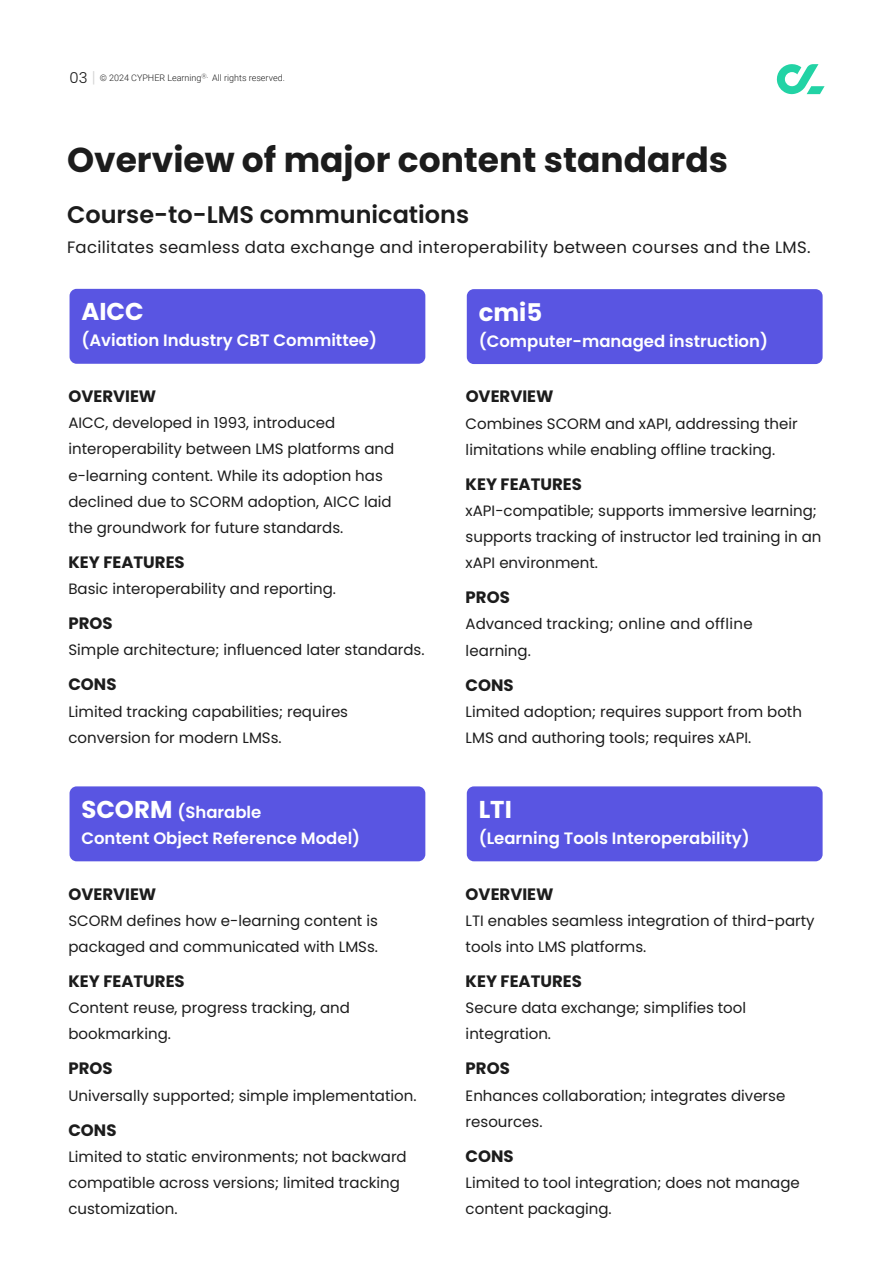
<style>
.page{position:relative;width:893px;height:1263px;background:#fff}
.page>*{position:absolute;margin:0;border:0;box-sizing:border-box;transform-origin:0 0}
.t1{font:700 34.5px "Poppins";color:#1c1c1c}
.t2{font:700 24.3px "Poppins";color:#fff}
.t3{font:600 24px "Poppins";color:#1c1c1c}
.t4{font:600 16.5px/26.1px "Poppins";color:#fff}
.t5{font:700 16.5px "Poppins";color:#1c1c1c}
.t6{font:16.5px "Poppins";letter-spacing:.02em;color:#1c1c1c}
.t7{font:15px/26.1px "Poppins";color:#1c1c1c}
.t8{font:15px/26.1px "Poppins";letter-spacing:.02em;color:#1c1c1c}
.t9{font:300 9px "Roboto";color:#1c1c1c}
.s1{font-family:"Poppins";font-size:15px}
.s2{font-family:"Poppins";font-size:15px;color:rgb(28 28 28/.2)}
.s3{font-weight:700;font-size:24.3px}
</style>
<div class="page">
<div style="left:70px;top:289px;width:355px;height:75px;background:#5955e2;border-radius:7px"></div>
<div style="left:70px;top:786px;width:355px;height:75px;background:#5955e2;border-radius:7px"></div>
<svg style="left:777px;top:64px;width:48px;height:30px"></svg>
<div style="left:467px;top:786px;width:356px;height:75px;background:#5955e2;border-radius:7px"></div>
<div style="left:467px;top:289px;width:356px;height:75px;background:#5955e2;border-radius:7px"></div>
<p class="t9" style="left:70px;top:71px;width:217px"><span class="s1">03</span> <span class="s2">|</span> © 2024 CYPHER Learning<sup>Ⓡ.</sup> All rights reserved.</p>
<h1 class="t1" style="left:67px;top:140px;width:662px">Overview of major content standards</h1>
<h3 class="t3" style="left:67px;top:201px;width:404px">Course-to-LMS communications</h3>
<p class="t6" style="left:67px;top:237px;width:745px">Facilitates seamless data exchange and interoperability between courses and the LMS.</p>
<h2 class="t2" style="left:81px;top:298px;width:64px">AICC</h2>
<p class="t4" style="left:81px;top:328px;width:297px">(Aviation Industry CBT Committee)</p>
<p class="t5" style="left:68px;top:387px;width:89px">OVERVIEW</p>
<p class="t7" style="left:68px;top:410px;width:327px">AICC, developed in 1993, introduced interoperability between LMS platforms and e-learning content. While its adoption has declined due to SCORM adoption, AICC laid the groundwork for future standards.</p>
<p class="t5" style="left:68px;top:552px;width:118px">KEY FEATURES</p>
<p class="t7" style="left:68px;top:576px;width:269px">Basic interoperability and reporting.</p>
<p class="t5" style="left:68px;top:614px;width:46px">PROS</p>
<p class="t7" style="left:68px;top:637px;width:358px">Simple architecture; influenced later standards.</p>
<p class="t5" style="left:68px;top:675px;width:50px">CONS</p>
<p class="t7" style="left:68px;top:698px;width:281px">Limited tracking capabilities; requires conversion for modern LMSs.</p>
<p class="t4" style="left:81px;top:799px;width:280px"><span class="s3">SCORM</span> (Sharable<br>Content Object Reference Model)</p>
<p class="t5" style="left:68px;top:884px;width:89px">OVERVIEW</p>
<p class="t7" style="left:68px;top:907px;width:311px">SCORM defines how e-learning content is packaged and communicated with LMSs.</p>
<p class="t5" style="left:68px;top:972px;width:118px">KEY FEATURES</p>
<p class="t7" style="left:68px;top:995px;width:283px">Content reuse, progress tracking, and bookmarking.</p>
<p class="t5" style="left:68px;top:1059px;width:46px">PROS</p>
<p class="t7" style="left:68px;top:1082px;width:350px">Universally supported; simple implementation.</p>
<p class="t5" style="left:68px;top:1120px;width:50px">CONS</p>
<p class="t7" style="left:68px;top:1143px;width:340px">Limited to static environments; not backward compatible across versions; limited tracking customization.</p>
<h2 class="t2" style="left:479px;top:298px;width:65px">cmi5</h2>
<p class="t4" style="left:479px;top:328px;width:291px">(Computer-managed instruction)</p>
<p class="t5" style="left:466px;top:387px;width:89px">OVERVIEW</p>
<p class="t7" style="left:466px;top:410px;width:333px">Combines SCORM and xAPI, addressing their limitations while enabling offline tracking.</p>
<p class="t5" style="left:466px;top:474px;width:118px">KEY FEATURES</p>
<p class="t7" style="left:466px;top:498px;width:357px">xAPI-compatible; supports immersive learning; supports tracking of instructor led training in an xAPI environment.</p>
<p class="t5" style="left:466px;top:588px;width:46px">PROS</p>
<p class="t8" style="left:466px;top:611px;width:288px">Advanced tracking; online and offline learning.</p>
<p class="t5" style="left:466px;top:675px;width:50px">CONS</p>
<p class="t7" style="left:466px;top:698px;width:338px">Limited adoption; requires support from both<br>LMS and authoring tools; requires xAPI.</p>
<h2 class="t2" style="left:479px;top:795px;width:35px">LTI</h2>
<p class="t4" style="left:479px;top:825px;width:273px">(Learning Tools Interoperability)</p>
<p class="t5" style="left:466px;top:884px;width:89px">OVERVIEW</p>
<p class="t7" style="left:466px;top:907px;width:351px">LTI enables seamless integration of third-party tools into LMS platforms.</p>
<p class="t5" style="left:466px;top:972px;width:118px">KEY FEATURES</p>
<p class="t7" style="left:466px;top:995px;width:282px">Secure data exchange; simplifies tool integration.</p>
<p class="t5" style="left:466px;top:1059px;width:46px">PROS</p>
<p class="t7" style="left:466px;top:1082px;width:321px">Enhances collaboration; integrates diverse resources.</p>
<p class="t5" style="left:466px;top:1146px;width:50px">CONS</p>
<p class="t7" style="left:466px;top:1170px;width:336px">Limited to tool integration; does not manage content packaging.</p>
</div>
